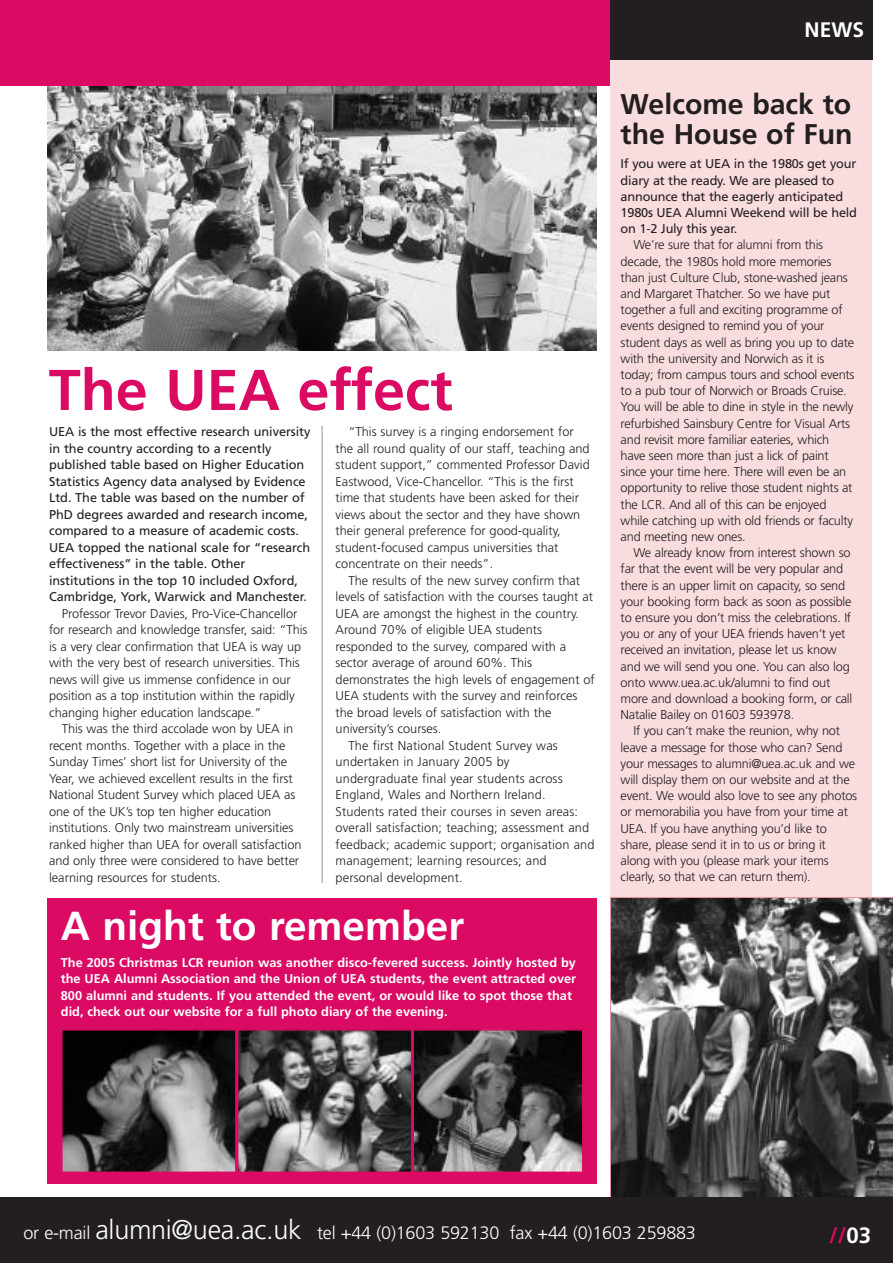
<style>
.page{position:relative;width:893px;height:1263px;background:#fff}
.page>*{position:absolute;margin:0;border:0;box-sizing:border-box;transform-origin:0 0}
.t1{font:700 57.3px "Frutiger";color:#db0a62}
.t2{font:700 40.5px "Frutiger";color:#fff}
.t3{font:700 28.5px/30px "Frutiger";color:#231f20}
.t4{font:700 22.2px "Frutiger";color:#db0a62}
.t5{font:700 21px "Frutiger";color:#fff}
.t6{font:300 18px "Frutiger";letter-spacing:-.01em;color:#fff}
.t7{font:300 12.75px/16.2px "Frutiger";letter-spacing:-.005em;color:#231f20}
.t8{font:12.75px/16.5px "Frutiger";letter-spacing:-.005em;color:#231f20}
.t9{font:700 12.75px/16.5px "Frutiger";color:#fff}
.s1{font-size:27px}
.s2{color:#fff}
</style>
<div class="page">
<img style="left:48px;top:86px;width:549px;height:265px">
<div style="left:610px;top:43px;width:262px;height:1156px;background:#f9dcde"></div>
<div style="left:596px;top:0;width:277px;height:60px;background:#231f20"></div>
<hr style="left:322px;top:426px;width:1px;height:457px;background:#939598">
<svg style="left:610px;top:897px;width:283px;height:300px;background:#555"></svg>
<div style="left:0;top:1197px;width:893px;height:66px;background:#231f20"></div>
<div style="left:0;top:0;width:610px;height:86px;background:#db0a62"></div>
<div style="left:48px;top:898px;width:549px;height:285px;background:#db0a62"></div>
<img style="left:64px;top:1032px;width:170px;height:138px">
<div style="left:61px;top:1029px;width:176px;height:144px;border:2px solid #db0a62"></div>
<img style="left:240px;top:1032px;width:169px;height:138px">
<div style="left:237px;top:1029px;width:175px;height:144px;border:2px solid #db0a62"></div>
<svg style="left:415px;top:1032px;width:166px;height:138px;background:#4d4d4d"></svg>
<div style="left:412px;top:1029px;width:172px;height:144px;border:2px solid #db0a62"></div>
<h1 class="t1" style="left:49px;top:367px;width:405px">The UEA effect</h1>
<p class="t8" style="left:49px;top:424px;width:263px">UEA is the most effective research university in the country according to a recently published table based on Higher Education Statistics Agency data analysed by Evidence Ltd. The table was based on the number of PhD degrees awarded and research income, compared to a measure of academic costs.<br>UEA topped the national scale for “research effectiveness” in the table. Other institutions in the top 10 included Oxford, Cambridge, York, Warwick and Manchester.</p>
<p class="t7" style="left:49px;top:606px;width:260px;text-indent:13px">Professor Trevor Davies, Pro-Vice-Chancellor for research and knowledge transfer, said: “This is a very clear confirmation that UEA is way up with the very best of research universities. This news will give us immense confidence in our position as a top institution within the rapidly changing higher education landscape.”</p>
<p class="t7" style="left:49px;top:721px;width:254px;text-indent:13px">This was the third accolade won by UEA in recent months. Together with a place in the Sunday Times’ short list for University of the Year, we achieved excellent results in the first National Student Survey which placed UEA as one of the UK’s top ten higher education institutions. Only two mainstream universities ranked higher than UEA for overall satisfaction and only three were considered to have better learning resources for students.</p>
<p class="t7" style="left:336px;top:424px;width:256px;text-indent:13px">“This survey is a ringing endorsement for the all round quality of our staff, teaching and student support,” commented Professor David Eastwood, Vice-Chancellor. “This is the first time that students have been asked for their views about the sector and they have shown their general preference for good-quality, student-focused campus universities that concentrate on their needs”.</p>
<p class="t7" style="left:348px;top:573px;width:233px">The results of the new survey confirm that</p>
<p class="t7" style="left:336px;top:590px;width:259px">levels of satisfaction with the courses taught at</p>
<p class="t7" style="left:336px;top:606px;width:245px">UEA are amongst the highest in the country.</p>
<p class="t7" style="left:336px;top:623px;width:208px">Around 70% of eligible UEA students</p>
<p class="t7" style="left:336px;top:639px;width:232px">responded to the survey, compared with a</p>
<p class="t7" style="left:336px;top:656px;width:198px">sector average of around 60%. This</p>
<p class="t7" style="left:336px;top:672px;width:261px">demonstrates the high levels of engagement of</p>
<p class="t7" style="left:336px;top:689px;width:243px">UEA students with the survey and reinforces</p>
<p class="t7" style="left:336px;top:705px;width:217px">the broad levels of satisfaction with the</p>
<p class="t7" style="left:336px;top:722px;width:107px">university’s courses.</p>
<p class="t7" style="left:348px;top:738px;width:211px">The first National Student Survey was</p>
<p class="t7" style="left:336px;top:755px;width:175px">undertaken in January 2005 by</p>
<p class="t7" style="left:336px;top:771px;width:229px">undergraduate final year students across</p>
<p class="t7" style="left:336px;top:788px;width:211px">England, Wales and Northern Ireland.</p>
<p class="t7" style="left:336px;top:804px;width:244px">Students rated their courses in seven areas:</p>
<p class="t7" style="left:336px;top:821px;width:255px">overall satisfaction; teaching; assessment and</p>
<p class="t7" style="left:336px;top:837px;width:260px">feedback; academic support; organisation and</p>
<p class="t7" style="left:336px;top:854px;width:213px">management; learning resources; and</p>
<p class="t7" style="left:336px;top:870px;width:129px">personal development.</p>
<h2 class="t2" style="left:61px;top:909px;width:405px">A night to remember</h2>
<p class="t9" style="left:61px;top:955px;width:517px">The 2005 Christmas LCR reunion was another disco-fevered success. Jointly hosted by the UEA Alumni Association and the Union of UEA students, the event attracted over 800 alumni and students. If you attended the event, or would like to spot those that did, check out our website for a full photo diary of the evening.</p>
<h3 class="t5" style="left:804px;top:21px;width:61px">NEWS</h3>
<h3 class="t3" style="left:621px;top:92px;width:233px">Welcome back to the House of Fun</h3>
<p class="t8" style="left:621px;top:157px;width:238px">If you were at UEA in the 1980s get your diary at the ready. We are pleased to announce that the eagerly anticipated 1980s UEA Alumni Weekend will be held on 1-2 July this year.</p>
<p class="t7" style="left:621px;top:238px;width:235px;text-indent:13px">We’re sure that for alumni from this decade, the 1980s hold more memories than just Culture Club, stone-washed jeans and Margaret Thatcher. So we have put together a full and exciting programme of events designed to remind you of your student days as well as bring you up to date with the university and Norwich as it is today; from campus tours and school events to a pub tour of Norwich or Broads Cruise.<br>You will be able to dine in style in the newly refurbished Sainsbury Centre for Visual Arts and revisit more familiar eateries, which have seen more than just a lick of paint since your time here. There will even be an opportunity to relive those student nights at the LCR. And all of this can be enjoyed while catching up with old friends or faculty and meeting new ones.</p>
<p class="t7" style="left:621px;top:546px;width:233px;text-indent:13px">We already know from interest shown so far that the event will be very popular and there is an upper limit on capacity, so send your booking form back as soon as possible to ensure you don’t miss the celebrations. If you or any of your UEA friends haven’t yet received an invitation, please let us know and we will send you one. You can also log onto www.uea.ac.uk/alumni to find out more and download a booking form, or call Natalie Bailey on 01603 593978.</p>
<p class="t7" style="left:621px;top:724px;width:238px;text-indent:13px">If you can’t make the reunion, why not leave a message for those who can? Send your messages to alumni@uea.ac.uk and we will display them on our website and at the event. We would also love to see any photos or memorabilia you have from your time at UEA. If you have anything you’d like to share, please send it in to us or bring it along with you (please mark your items clearly, so that we can return them).</p>
<h3 class="t6" style="left:23px;top:1225px;width:674px">or e-mail <span class="s1">alumni@uea.ac.uk</span> tel +44 (0)1603 592130 fax +44 (0)1603 259883</h3>
<h3 class="t4" style="left:829px;top:1226px;width:43px">//<span class="s2">03</span></h3>
</div>
